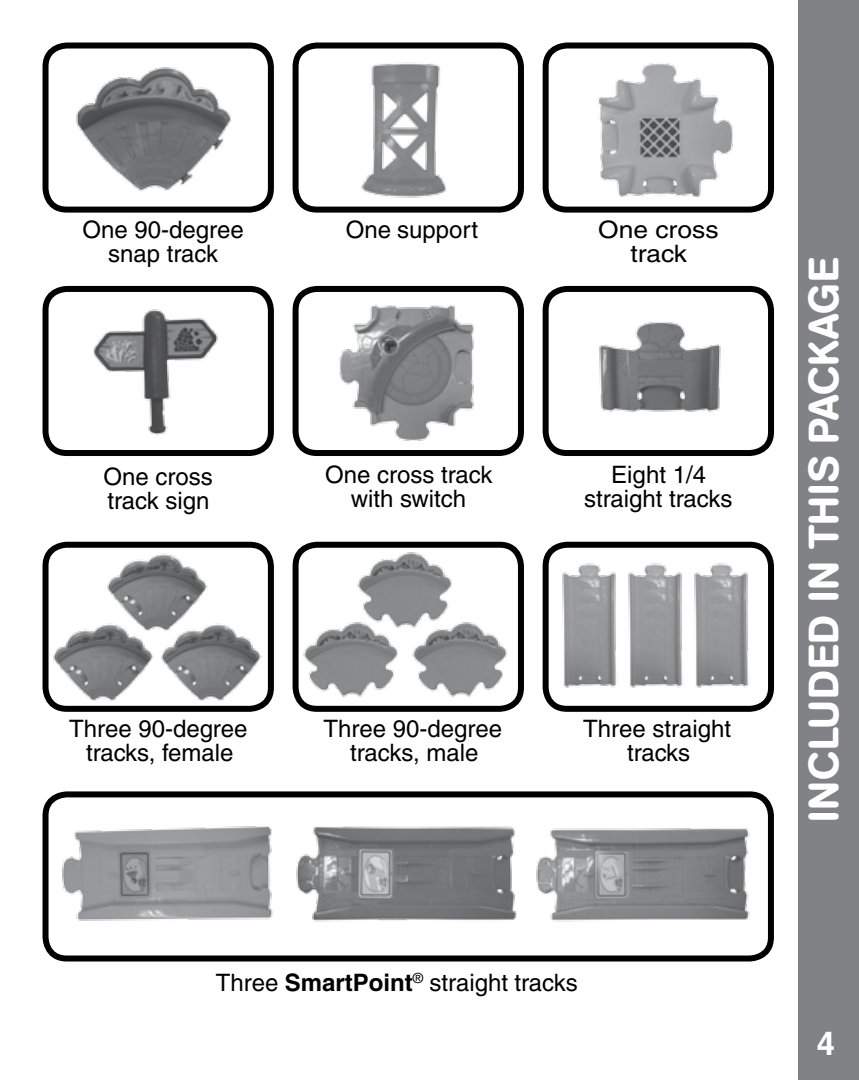
<style>
.page{position:relative;width:859px;height:1080px;background:#fff}
.page>*{position:absolute;margin:0;border:0;box-sizing:border-box;transform-origin:0 0}
.t1{font:500 42px "AG Book Rounded";letter-spacing:.01em;color:#fff}
.t2{font:700 33px "Helvetica";color:#fff}
.t3{font:500 24px/24px "Helvetica";color:#000;text-align:center}
.t4{font:500 24px/24px "Helvetica";color:#000;text-align:center;scale:1.1 1}
.s1{font-weight:700}
</style>
<div class="page">
<div style="left:798px;top:0;width:61px;height:1080px;background:#808285"></div>
<div style="left:543px;top:43px;width:231px;height:170px;border:6px solid #000;border-radius:21px"></div>
<div style="left:293px;top:43px;width:231px;height:170px;border:6px solid #000;border-radius:21px"></div>
<div style="left:43px;top:43px;width:231px;height:170px;border:6px solid #000;border-radius:21px"></div>
<img style="left:76px;top:67px;width:156px;height:125px">
<img style="left:361px;top:62px;width:85px;height:136px">
<img style="left:598px;top:63px;width:135px;height:134px">
<img style="left:339px;top:304px;width:135px;height:137px">
<img style="left:93px;top:309px;width:125px;height:126px">
<img style="left:599px;top:322px;width:122px;height:90px">
<div style="left:543px;top:286px;width:231px;height:170px;border:6px solid #000;border-radius:21px"></div>
<div style="left:293px;top:286px;width:231px;height:170px;border:6px solid #000;border-radius:21px"></div>
<div style="left:43px;top:286px;width:231px;height:170px;border:6px solid #000;border-radius:21px"></div>
<div style="left:543px;top:542px;width:231px;height:170px;border:6px solid #000;border-radius:21px"></div>
<div style="left:293px;top:542px;width:231px;height:170px;border:6px solid #000;border-radius:21px"></div>
<div style="left:43px;top:542px;width:231px;height:170px;border:6px solid #000;border-radius:21px"></div>
<img style="left:355px;top:548px;width:100px;height:79px">
<img style="left:302px;top:617px;width:100px;height:84px">
<img style="left:411px;top:617px;width:96px;height:80px">
<img style="left:562px;top:563px;width:56px;height:125px">
<img style="left:628px;top:563px;width:56px;height:125px">
<img style="left:694px;top:563px;width:56px;height:125px">
<img style="left:161px;top:623px;width:103px;height:77px">
<img style="left:49px;top:622px;width:105px;height:78px">
<img style="left:103px;top:553px;width:106px;height:77px">
<div style="left:43px;top:791px;width:731px;height:171px;border:6px solid #000;border-radius:21px"></div>
<img style="left:536px;top:828px;width:214px;height:94px">
<img style="left:296px;top:826px;width:222px;height:96px">
<img style="left:49px;top:806px;width:224px;height:141px">
<p class="t3" style="left:83px;top:217px;width:163px">One 90-degree snap track</p>
<p class="t3" style="left:346px;top:217px;width:134px">One support</p>
<p class="t4" style="left:598px;top:217px;width:111px">One cross track</p>
<p class="t3" style="left:104px;top:464px;width:111px;text-align:left">One cross track sign</p>
<p class="t3" style="left:325px;top:463px;width:169px">One cross track with switch</p>
<p class="t3" style="left:584px;top:463px;width:150px">Eight 1/4 straight tracks</p>
<p class="t3" style="left:69px;top:717px;width:180px">Three 90-degree tracks, female</p>
<p class="t3" style="left:323px;top:717px;width:180px">Three 90-degree tracks, male</p>
<p class="t3" style="left:583px;top:717px;width:149px">Three straight tracks</p>
<p class="t3" style="left:216px;top:971px;width:363px">Three <span class="s1">SmartPoint</span><sup>®</sup> straight tracks</p>
<h1 class="t1" style="left:799px;top:822px;width:566px;rotate:-90deg">Included In This Package</h1>
<h2 class="t2" style="left:817px;top:1016px;width:20px">4</h2>
</div>
